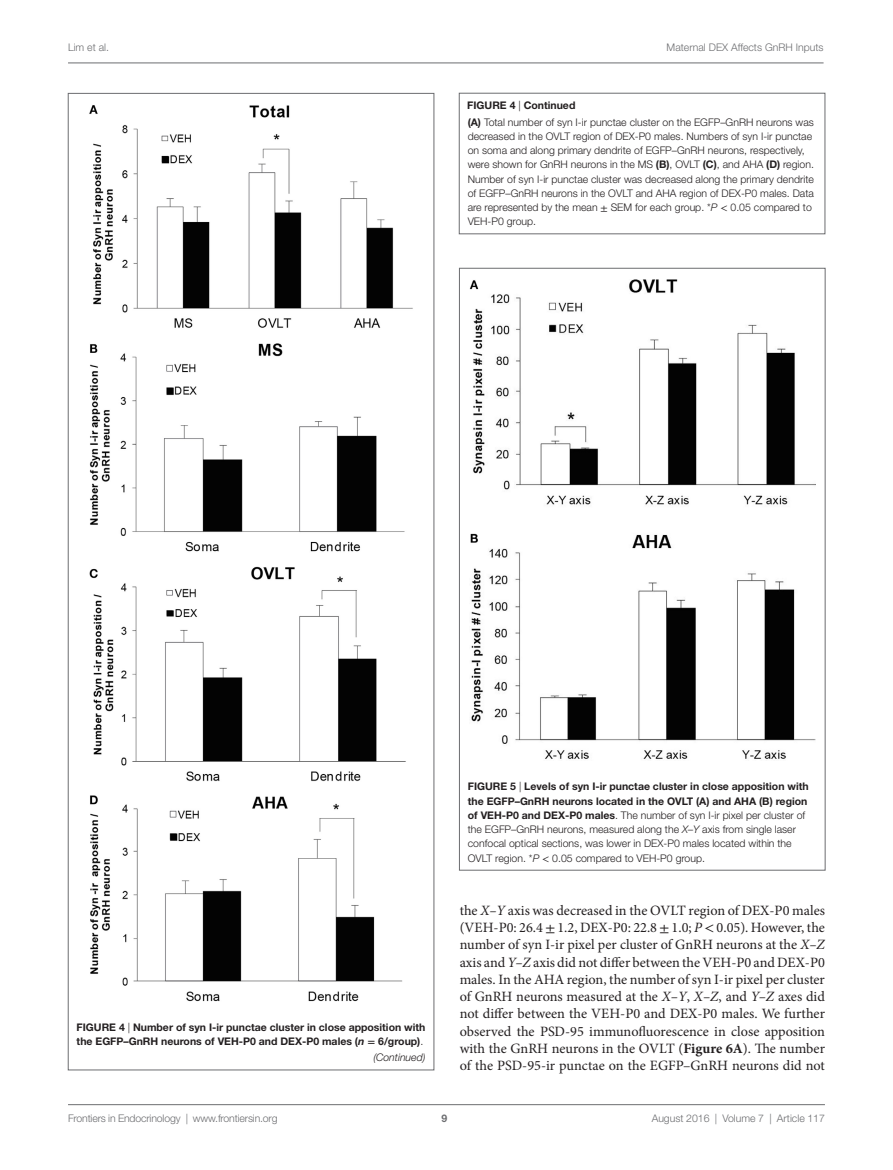
<style>
.page{position:relative;width:893px;height:1170px;background:#fff}
.page>*{position:absolute;margin:0;border:0;box-sizing:border-box;transform-origin:0 0}
.t1{font:14.25px/17.2px "Minion Pro";color:#231f20;text-align:justify}
.t2{font:300 10.5px/14.2px "Helvetica Neue LT Std";color:#231f20}
.t3{font:700 10.5px/14.2px "Helvetica Neue LT Std";color:#231f20}
.t4{font:300 10.5px "Helvetica Neue LT Std";color:#6c6d70}
.t5{font:italic 300 10.5px "Helvetica Neue LT Std";color:#231f20}
.t6{font:700 10.5px "Helvetica Neue LT Std";color:#6c6d70}
.s1{font-weight:700}
.s2{font-family:"STIX General";font-weight:400}
.s3{font-style:italic}
.s4{font-weight:300}
.s5{font-family:"STIX General"}
</style>
<div class="page">
<img style="left:469px;top:279px;width:346px;height:480px">
<img style="left:89px;top:105px;width:324px;height:896px">
<div style="left:459px;top:93px;width:366px;height:141px;border:1px solid #6c6d70"></div>
<hr style="left:68px;top:1104px;width:757px;height:1px;background:#6c6d70">
<hr style="left:68px;top:63px;width:755px;height:1px;background:#6c6d70">
<p class="t4" style="left:68px;top:41px;width:43px">Lim et al.</p>
<p class="t4" style="left:667px;top:41px;width:158px">Maternal DEX Affects GnRH Inputs</p>
<p class="t2" style="left:467px;top:96px;width:348px;line-height:16.8px"><span class="s1">FIG URE 4</span> | <span class="s1">Continued<br>(A)</span> Total number of syn I-ir punctae cluster on the EGFP–GnRH neurons was</p>
<p class="t2" style="left:468px;top:129px;width:348px">decreased in the OVLT region of DEX-P0 males. Numbers of syn I-ir punctae on soma and along primary dendrite of EGFP–GnRH neurons, respectively, were shown for GnRH neurons in the MS <span class="s1">(B)</span>, OVLT <span class="s1">(C)</span>, and AHA <span class="s1">(D)</span> region.<br>Number of syn I-ir punctae cluster was decreased along the primary dendrite of EGFP–GnRH neurons in the OVLT and AHA region of DEX-P0 males. Data are represented by the mean <span class="s2">±</span> SEM for each group. *<span class="s3">P</span> <span class="s2">&lt;</span> 0.05 compared to VEH-P0 group.</p>
<p class="t3" style="left:77px;top:1019px;width:350px">FIG URE 4 <span class="s4">|</span> Number of syn I-ir punctae cluster in close apposition with the EG FP–GnRH neurons of VEH -P0 and DEX-P0 males (<span class="s3">n</span> <span class="s5">=</span> 6/group)<span class="s4">.</span></p>
<p class="t5" style="left:373px;top:1051px;width:54px">(Continued)</p>
<p class="t3" style="left:468px;top:779px;width:342px">FIG URE 5 <span class="s4">|</span> Levels of syn I-ir punctae cluster in close apposition with the EG FP–GnRH neurons located in the OVLT (A) and AHA</p>
<p class="t2" style="left:468px;top:793px;width:341px;text-indent:291px"><span class="s1">(B) region of VEH -P0 and DEX-P0 males</span>. The number of syn I-ir pixel per cluster of the EGFP–GnRH neurons, measured along the <span class="s3">X–Y</span> axis from single laser confocal optical sections, was lower in DEX-P0 males located within the OVLT region. *<span class="s3">P</span> <span class="s2">&lt;</span> 0.05 compared to VEH-P0 group.</p>
<p class="t1" style="left:460px;top:901px;width:367px">the <span class="s3">X–Y</span> axis was decreased in the OVLT region of DEX-P0 males (VEH-P0: 26.4 <span class="s5">±</span> 1.2, DEX-P0: 22.8 <span class="s5">±</span> 1.0; <span class="s3">P</span> <span class="s5">&lt;</span> 0.05). However, the number of syn I-ir pixel per cluster of GnRH neurons at the <span class="s3">X–Z </span>axis and <span class="s3">Y–Z</span> axis did not differ between the VEH-P0 and DEX-P0 males. In the AHA region, the number of syn I-ir pixel per cluster of GnRH neurons measured at the <span class="s3">X–Y</span>, <span class="s3">X–Z</span>, and <span class="s3">Y–Z</span> axes did not differ between the VEH-P0 and DEX-P0 males. We further observed the PSD-95 immunofluorescence in close apposition with the GnRH neurons in the OVLT (<span class="s1">Figure 6A</span>). The number of the PSD-95-ir punctae on the EGFP–GnRH neurons did not</p>
<p class="t4" style="left:68px;top:1111px;width:211px">Frontiers in Endocrinology | www.frontiersin.org</p>
<p class="t4" style="left:652px;top:1111px;width:175px">August 2016 | Volume 7 | Article 117</p>
<p class="t6" style="left:441px;top:1111px;width:7px">9</p>
</div>
